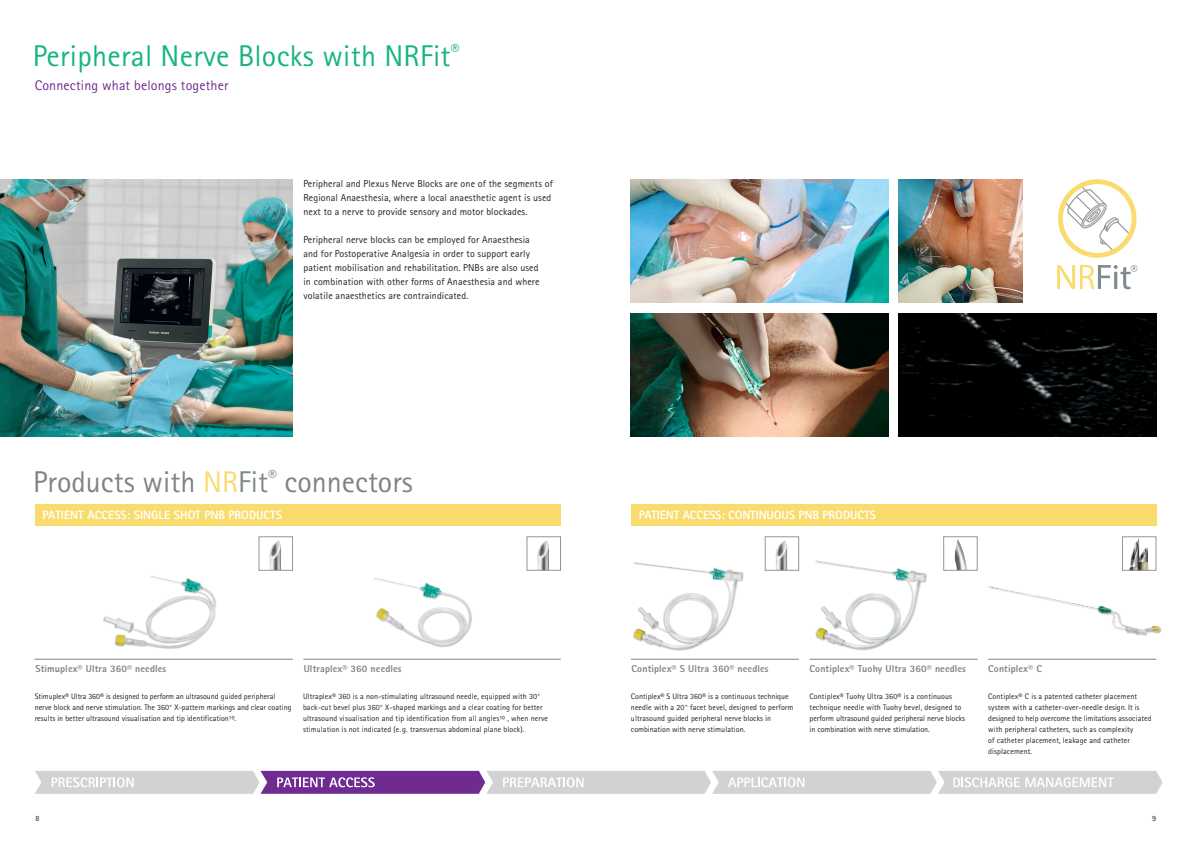
<style>
.page{position:relative;width:1191px;height:842px;background:#fff}
.page>*{position:absolute;margin:0;border:0;box-sizing:border-box;transform-origin:0 0}
.t1{font:30px "Rotis Sans Serif Pro";letter-spacing:.01em;color:#16b484}
._14_Table_content__text_numbers{font:30px "Rotis Sans Serif Pro";color:#808285}
._01_Variable_cover_heading__28_31pt{font:14px "Rotis Sans Serif Pro";letter-spacing:.01em;color:#702b91}
.t2{font:800 12px "Rotis Sans Serif Pro";color:#fff}
._21_Tabelle_fett{font:10px/14px "Rotis Sans Serif Pro";letter-spacing:.01em;color:#231f20}
._21_Tabelle_fett-2{font:800 10px "Rotis Sans Serif Pro";letter-spacing:.01em;color:#808285}
._21_Tabelle_fett-3{font:8px/11px "Rotis Sans Serif Pro";letter-spacing:.01em;color:#231f20}
.s1{color:#fadb6e}
.s2{color:#7e8a8d}
</style>
<div class="page">
<img style="left:0;top:179px;width:293px;height:258px">
<hr style="left:35px;top:659px;width:258px;height:1px;background:#808285">
<div style="left:35px;top:505px;width:526px;height:21px;background:#fadb6e"></div>
<div style="left:631px;top:505px;width:526px;height:21px;background:#fadb6e"></div>
<svg style="left:35px;top:771px;width:1127px;height:23px"></svg>
<div style="left:103px;top:576px;width:114px;height:74px;background:#231f20;opacity:.35"></div>
<img style="left:104px;top:576px;width:113px;height:72px">
<div style="left:632px;top:562px;width:112px;height:89px;background:#231f20;opacity:.35"></div>
<img style="left:634px;top:563px;width:95px;height:86px">
<div style="left:814px;top:560px;width:113px;height:90px;background:#231f20;opacity:.35"></div>
<img style="left:815px;top:560px;width:97px;height:89px">
<hr style="left:303px;top:659px;width:258px;height:1px;background:#808285">
<div style="left:372px;top:577px;width:100px;height:71px;background:#231f20;opacity:.35"></div>
<img style="left:374px;top:578px;width:97px;height:68px">
<hr style="left:631px;top:659px;width:168px;height:1px;background:#808285">
<hr style="left:809px;top:659px;width:168px;height:1px;background:#808285">
<hr style="left:988px;top:659px;width:168px;height:1px;background:#808285">
<img style="left:631px;top:313px;width:257px;height:124px">
<img style="left:631px;top:179px;width:258px;height:124px">
<img style="left:899px;top:313px;width:257px;height:124px">
<img style="left:899px;top:179px;width:123px;height:124px">
<img style="left:988px;top:551px;width:174px;height:108px">
<svg style="left:1057px;top:265px;width:80px;height:24px"></svg>
<svg style="left:1058px;top:179px;width:78px;height:79px"></svg>
<img style="left:954px;top:539px;width:13px;height:29px">
<div style="left:943px;top:536px;width:34px;height:34px;border:1px solid #939598"></div>
<img style="left:537px;top:540px;width:12px;height:28px">
<div style="left:527px;top:536px;width:34px;height:34px;border:1px solid #939598"></div>
<img style="left:269px;top:540px;width:12px;height:28px">
<div style="left:259px;top:536px;width:34px;height:34px;border:1px solid #939598"></div>
<img style="left:775px;top:540px;width:12px;height:28px">
<div style="left:765px;top:536px;width:34px;height:34px;border:1px solid #939598"></div>
<img style="left:1124px;top:538px;width:30px;height:30px">
<div style="left:1122px;top:536px;width:34px;height:34px;border:1px solid #939598"></div>
<p class="t1" style="left:33px;top:38px;width:428px">Peripheral Nerve Blocks with NRFit<sup>®</sup></p>
<p class="_01_Variable_cover_heading__28_31pt" style="left:35px;top:77px;width:195px">Connecting what belongs together</p>
<p class="_21_Tabelle_fett" style="left:303px;top:177px;width:251px">Peripheral and Plexus Nerve Blocks are one of the segments of<br>Regional Anaesthesia, where a local anaesthetic agent is used next to a nerve to provide sensory and motor blockades.</p>
<p class="_21_Tabelle_fett" style="left:303px;top:233px;width:238px">Peripheral nerve blocks can be employed for Anaesthesia and for Postoperative Analgesia in order to support early patient mobilisation and rehabilitation. PNBs are also used in combination with other forms of Anaesthesia and where volatile anaesthetics are contraindicated.</p>
<p class="_14_Table_content__text_numbers" style="left:33px;top:464px;width:381px">Products with <span class="s1">NR</span><span class="s2">Fit</span><sup>®</sup> connectors</p>
<p class="t2" style="left:43px;top:508px;width:241px">PATIENT ACCESS: SINGLE SHOT PNB PRODUCTS</p>
<p class="t2" style="left:639px;top:508px;width:239px">PATIENT ACCESS: CONTINUOUS PNB PRODUCTS</p>
<p class="_21_Tabelle_fett-2" style="left:35px;top:662px;width:132px">Stimuplex® Ultra 360® needles</p>
<p class="_21_Tabelle_fett-2" style="left:304px;top:662px;width:99px">Ultraplex® 360 needles</p>
<p class="_21_Tabelle_fett-2" style="left:631px;top:662px;width:138px">Contiplex® S Ultra 360® needles</p>
<p class="_21_Tabelle_fett-2" style="left:809px;top:662px;width:158px">Contiplex® Tuohy Ultra 360® needles</p>
<p class="_21_Tabelle_fett-2" style="left:988px;top:662px;width:55px">Contiplex® C</p>
<p class="_21_Tabelle_fett-3" style="left:35px;top:690px;width:258px">Stimuplex® Ultra 360® is designed to perform an ultrasound guided peripheral nerve block and nerve stimulation. The 360° X-pattern markings and clear coating results in better ultrasound visualisation and tip identification10.</p>
<p class="_21_Tabelle_fett-3" style="left:303px;top:690px;width:246px">Ultraplex® 360 is a non-stimulating ultrasound needle, equipped with 30° back-cut bevel plus 360° X-shaped markings and a clear coating for better ultrasound visualisation and tip identification from all angles10 , when nerve stimulation is not indicated (e. g. transversus abdominal plane block).</p>
<p class="_21_Tabelle_fett-3" style="left:631px;top:690px;width:164px">Contiplex® S Ultra 360® is a continuous technique needle with a 20° facet bevel, designed to perform ultrasound guided peripheral nerve blocks in combination with nerve stimulation.</p>
<p class="_21_Tabelle_fett-3" style="left:809px;top:690px;width:157px">Contiplex® Tuohy Ultra 360® is a continuous technique needle with Tuohy bevel, designed to perform ultrasound guided peripheral nerve blocks in combination with nerve stimulation.</p>
<p class="_21_Tabelle_fett-3" style="left:988px;top:690px;width:165px">Contiplex® C is a patented catheter placement system with a catheter-over-needle design. It is designed to help overcome the limitations associated with peripheral catheters, such as complexity<br>of catheter placement, leakage and catheter displacement.</p>
<p class="_21_Tabelle_fett-3" style="left:35px;top:812px;width:5px">8</p>
<p class="_21_Tabelle_fett-3" style="left:1152px;top:812px;width:5px">9</p>
</div>
